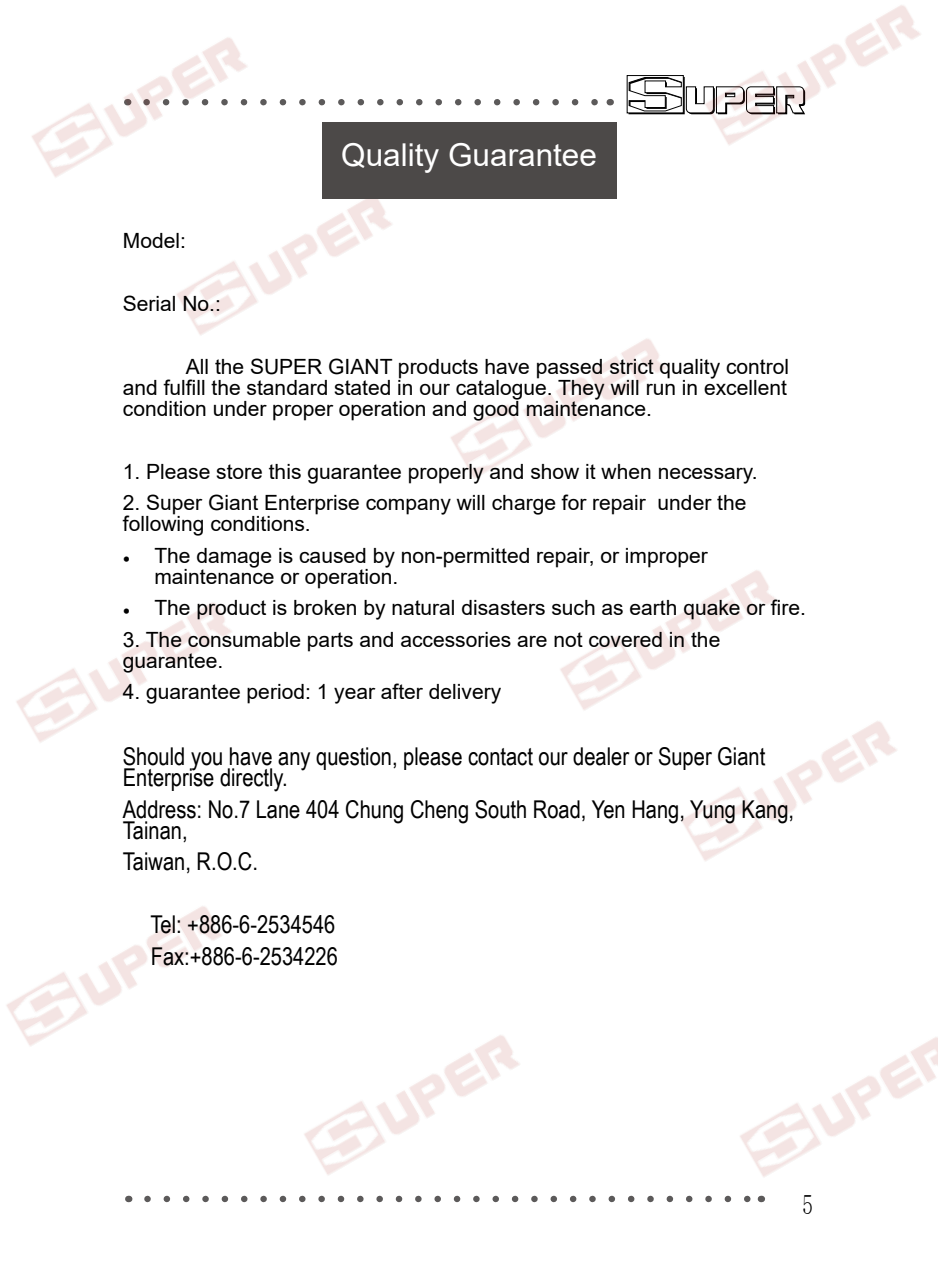
<style>
.page{position:relative;width:938px;height:1285px;background:#fff}
.page>*{position:absolute;margin:0;border:0;box-sizing:border-box;transform-origin:0 0}
.t1{font:31.5px "Arial";color:#fff}
.t2{font:26.25px "Batang";color:#000;scale:.7 1}
.t3{font:24.5px/21px "Arial Narrow";color:#000}
.t4{font:21px/21px "Arial";color:#000}
.s1{font-family:"Times New Roman"}
</style>
<div class="page">
<svg style="left:147px;top:1196px;width:604px;height:6px"></svg>
<svg style="left:264px;top:99px;width:334px;height:6px"></svg>
<svg style="left:626px;top:75px;width:64px;height:39px"></svg>
<img style="left:16px;top:602px;width:216px;height:141px">
<img style="left:690px;top:5px;width:231px;height:140px">
<img style="left:32px;top:37px;width:232px;height:140px">
<img style="left:161px;top:167px;width:248px;height:168px">
<img style="left:560px;top:570px;width:216px;height:140px">
<img style="left:6px;top:906px;width:216px;height:140px">
<img style="left:304px;top:1035px;width:216px;height:140px">
<img style="left:451px;top:338px;width:215px;height:141px">
<img style="left:666px;top:693px;width:231px;height:168px">
<img style="left:740px;top:1037px;width:198px;height:140px">
<div style="left:322px;top:122px;width:294px;height:76px;background:#4c4948"></div>
<p class="t4" style="left:123px;top:230px;width:65px">Model:</p>
<p class="t4" style="left:123px;top:293px;width:100px">Serial No.:</p>
<h1 class="t1" style="left:341px;top:133px;width:257px">Quality Guarantee</h1>
<p class="t4" style="left:123px;top:356px;width:668px;text-align:justify;text-indent:63px">All the SUPER GIANT products have passed strict quality control and fulfill the standard stated in our catalogue. They will run in excellent condition under proper operation and good maintenance.</p>
<p class="t4" style="left:123px;top:461px;width:636px">1. Please store this guarantee properly and show it when necessary.</p>
<p class="t4" style="left:123px;top:492px;width:625px">2. Super Giant Enterprise company will charge for repair under the following conditions.</p>
<p class="t4" style="left:154px;top:545px;width:555px;text-indent:-32px"><span class="s1">•</span> The damage is caused by non-permitted repair, or improper maintenance or operation.</p>
<p class="t4" style="left:123px;top:597px;width:684px"><span class="s1">•</span> The product is broken by natural disasters such as earth quake or fire.</p>
<p class="t4" style="left:123px;top:629px;width:599px">3. The consumable parts and accessories are not covered in the guarantee.</p>
<p class="t4" style="left:123px;top:681px;width:380px">4. guarantee period: 1 year after delivery</p>
<p class="t3" style="left:123px;top:745px;width:644px">Should you have any question, please contact our dealer or Super Giant<br>Enterprise directly.</p>
<p class="t3" style="left:123px;top:798px;width:673px">Address: No.7 Lane 404 Chung Cheng South Road, Yen Hang, Yung Kang,<br>Tainan,</p>
<p class="t3" style="left:123px;top:850px;width:137px">Taiwan, R.O.C.</p>
<p class="t3" style="left:150px;top:908px;width:189px;line-height:31.5px">Tel: +886-6-2534546<br>Fax:+886-6-2534226</p>
<p class="t2" style="left:802px;top:1191px;width:17px">5</p>
</div>
